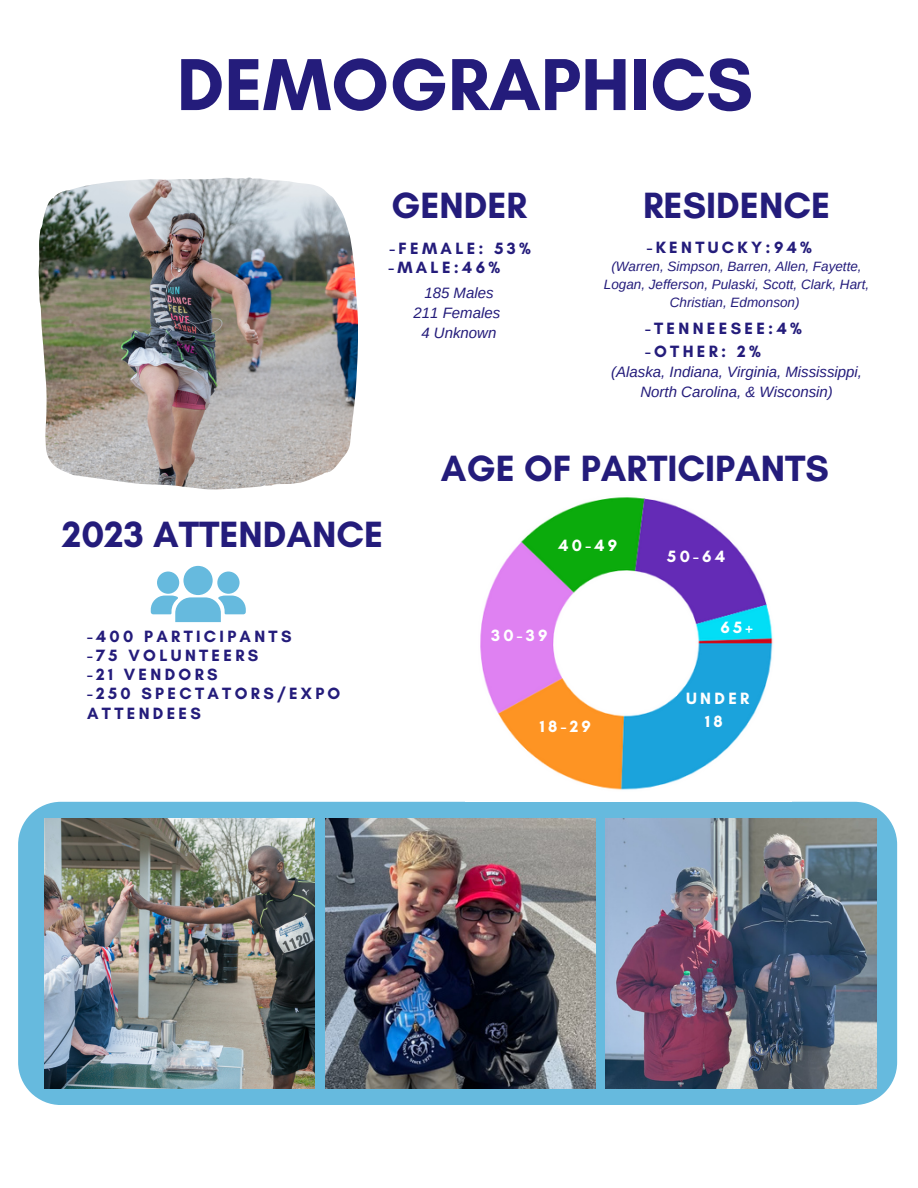
<style>
.page{position:relative;width:918px;height:1188px;background:#fff}
.page>*{position:absolute;margin:0;border:0;box-sizing:border-box;transform-origin:0 0}
.t1{font:700 75px "Glacial Indifference";color:#241c7b}
.t2{font:700 37.2px "Glacial Indifference";color:#241c7b}
.t3{font:700 16.65px/19.2px "Glacial Indifference";letter-spacing:.2em;color:#241c7b}
.t4{font:700 16.65px/22.5px "Glacial Indifference";letter-spacing:.2em;color:#fff;text-align:center}
.t5{font:italic 15px/20.2px "Arimo";color:#241c7b;text-align:center}
.t6{font:italic 13.5px/18px "Arimo";color:#241c7b;text-align:center}
</style>
<div class="page">
<img style="left:39px;top:177px;width:319px;height:312px">
<div style="left:157px;top:572px;width:22px;height:22px;background:#66bade;border-radius:50%"></div>
<div style="left:217px;top:572px;width:23px;height:22px;background:#66bade;border-radius:50%"></div>
<div style="left:183px;top:566px;width:30px;height:29px;background:#66bade;border-radius:50%"></div>
<svg style="left:151px;top:596px;width:95px;height:26px"></svg>
<div style="left:18px;top:802px;width:879px;height:303px;background:#66bade"></div>
<img style="left:606px;top:818px;width:270px;height:271px">
<img style="left:325px;top:818px;width:271px;height:271px">
<img style="left:44px;top:818px;width:271px;height:271px">
<img style="left:480px;top:497px;width:293px;height:293px">
<p class="t1" style="left:177px;top:39px;width:578px">DEMOGRAPHICS</p>
<p class="t2" style="left:391px;top:182px;width:137px">GENDER</p>
<p class="t2" style="left:643px;top:182px;width:189px">RESIDENCE</p>
<p class="t3" style="left:390px;top:239px;width:143px">-FEMALE: 53%</p>
<p class="t3" style="left:647px;top:237px;width:167px">-KENTUCKY:94%</p>
<p class="t6" style="left:604px;top:258px;width:267px">(Warren, Simpson, Barren, Allen, Fayette,<br>Logan, Jefferson, Pulaski, Scott, Clark, Hart,<br>Christian, Edmonson)</p>
<p class="t3" style="left:645px;top:319px;width:158px">-TENNEESEE:4%</p>
<p class="t3" style="left:645px;top:341px;width:117px">-OTHER: 2%</p>
<p class="t5" style="left:611px;top:362px;width:252px">(Alaska, Indiana, Virginia, Mississippi,<br>North Carolina, &amp; Wisconsin)</p>
<p class="t3" style="left:388px;top:258px;width:113px">-MALE:46%</p>
<p class="t5" style="left:424px;top:283px;width:71px">185 Males</p>
<p class="t5" style="left:414px;top:303px;width:88px">211 Females</p>
<p class="t5" style="left:421px;top:323px;width:77px">4 Unknown</p>
<p class="t2" style="left:62px;top:511px;width:323px">2023 ATTENDANCE</p>
<p class="t3" style="left:87px;top:627px;width:206px">-400 PARTICIPANTS</p>
<p class="t3" style="left:87px;top:646px;width:173px">-75 VOLUNTEERS</p>
<p class="t3" style="left:87px;top:665px;width:132px">-21 VENDORS</p>
<p class="t3" style="left:87px;top:684px;width:255px">-250 SPECTATORS/EXPO<br>ATTENDEES</p>
<p class="t2" style="left:441px;top:446px;width:390px">AGE OF PARTICIPANTS</p>
<p class="t4" style="left:558px;top:534px;width:60px">40-49</p>
<p class="t4" style="left:491px;top:624px;width:58px">30-39</p>
<p class="t4" style="left:540px;top:715px;width:53px">18-29</p>
<p class="t4" style="left:667px;top:545px;width:59px">50-64</p>
<p class="t4" style="left:720px;top:616px;width:34px">65+</p>
<p class="t4" style="left:686px;top:687px;width:65px">UNDER<br>18</p>
</div>
